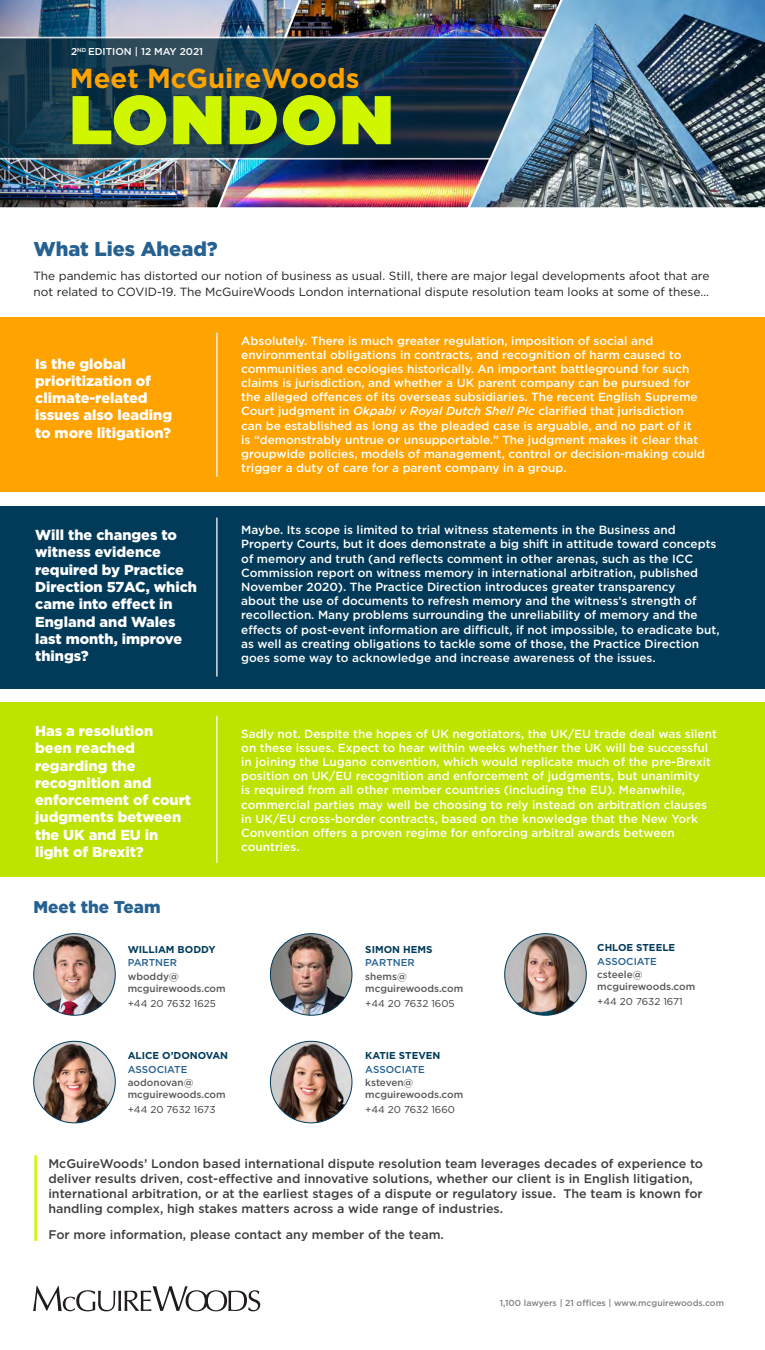
<style>
.page{position:relative;width:765px;height:1350px;background:#fff}
.page>*{position:absolute;margin:0;border:0;box-sizing:border-box;transform-origin:0 0}
.t1{font:900 68.75px "Gotham";letter-spacing:.04em;color:#d1f700}
.t2{font:700 27.5px "Gotham";color:#ffa300}
.t3{font:900 20px "Gotham";color:#266191}
.t4{font:900 17px "Gotham";color:#266191}
.t5{font:900 14.5px/17.4px "Gotham";color:#fff}
.t6{font:500 12.5px/15px "Gotham";color:#3e3e3f}
.t7{font:11.88px/16.2px "Gotham";color:#231f20}
.t8{font:500 11.75px/14.1px "Gotham";color:#fff}
.t9{font:500 10px "Gotham";color:#57585a}
.t10{font:10px "Gotham";color:#3e3e3f}
.t11{font:700 10px "Gotham";color:#023b5a}
.t12{font:500 10px "Gotham";color:#266191}
.t13{font:500 10px "Gotham";color:#fff}
.t14{font:500 8.75px "Gotham";color:#808285}
.s1{font-style:italic}
</style>
<div class="page">
<svg style="left:33px;top:1286px;width:227px;height:25px"></svg>
<div style="left:0;top:317px;width:765px;height:175px;background:#ffa300"></div>
<div style="left:0;top:506px;width:765px;height:182px;background:#023b5a"></div>
<div style="left:0;top:702px;width:765px;height:175px;background:#bde300"></div>
<img style="left:599px;top:0;width:166px;height:208px">
<img style="left:333px;top:0;width:266px;height:208px">
<img style="left:0;top:0;width:333px;height:208px">
<svg style="left:0;top:36px;width:546px;height:124px"></svg>
<hr style="left:216px;top:333px;width:2px;height:144px;background:#fff">
<hr style="left:216px;top:518px;width:2px;height:159px;background:#fff">
<hr style="left:216px;top:716px;width:2px;height:147px;background:#fff">
<img style="left:34px;top:934px;width:81px;height:81px;border-radius:41px">
<div style="left:33px;top:933px;width:83px;height:83px;border:1px solid #023b5a;border-radius:50%"></div>
<img style="left:270px;top:934px;width:82px;height:81px;border-radius:41px">
<div style="left:270px;top:933px;width:82px;height:83px;border:1px solid #023b5a;border-radius:50%"></div>
<img style="left:505px;top:934px;width:81px;height:81px;border-radius:41px">
<div style="left:504px;top:933px;width:83px;height:83px;border:1px solid #023b5a;border-radius:50%"></div>
<img style="left:270px;top:1041px;width:82px;height:82px;border-radius:41px">
<div style="left:270px;top:1041px;width:82px;height:82px;border:1px solid #023b5a;border-radius:50%"></div>
<img style="left:34px;top:1041px;width:81px;height:82px;border-radius:41px">
<div style="left:33px;top:1041px;width:83px;height:82px;border:1px solid #023b5a;border-radius:50%"></div>
<hr style="left:34px;top:1155px;width:3px;height:86px;background:#d1f700">
<p class="t13" style="left:71px;top:45px;width:134px">2<sup>ND</sup> EDITION | 12 MAY 2021</p>
<p class="t2" style="left:70px;top:60px;width:291px">Meet McGuireWoods</p>
<p class="t1" style="left:70px;top:71px;width:325px">LONDON</p>
<p class="t3" style="left:33px;top:235px;width:186px">What Lies Ahead?</p>
<p class="t7" style="left:33px;top:267px;width:678px">The pandemic has distorted our notion of business as usual. Still, there are major legal developments afoot that are not related to COVID-19. The McGuireWoods London international dispute resolution team looks at some of these…</p>
<p class="t5" style="left:35px;top:355px;width:139px">Is the global prioritization of climate-related issues also leading to more litigation?</p>
<p class="t5" style="left:35px;top:526px;width:163px">Will the changes to witness evidence required by Practice<br>Direction 57AC, which came into effect in<br>England and Wales last month, improve things?</p>
<p class="t8" style="left:241px;top:333px;width:465px">Absolutely. There is much greater regulation, imposition of social and environmental obligations in contracts, and recognition of harm caused to communities and ecologies historically. An important battleground for such claims is jurisdiction, and whether a UK parent company can be pursued for the alleged offences of its overseas subsidiaries. The recent English Supreme Court judgment in <span class="s1">Okpabi v Royal Dutch Shell Plc</span> clarified that jurisdiction can be established as long as the pleaded case is arguable, and no part of it<br>is “demonstrably untrue or unsupportable.” The judgment makes it clear that groupwide policies, models of management, control or decision-making could trigger a duty of care for a parent company in a group.</p>
<p class="t8" style="left:241px;top:523px;width:480px">Maybe. Its scope is limited to trial witness statements in the Business and Property Courts, but it does demonstrate a big shift in attitude toward concepts of memory and truth (and reflects comment in other arenas, such as the ICC Commission report on witness memory in international arbitration, published November 2020). The Practice Direction introduces greater transparency<br>about the use of documents to refresh memory and the witness’s strength of recollection. Many problems surrounding the unreliability of memory and the effects of post-event information are difficult, if not impossible, to eradicate but, as well as creating obligations to tackle some of those, the Practice Direction goes some way to acknowledge and increase awareness of the issues.</p>
<p class="t5" style="left:35px;top:722px;width:157px">Has a resolution been reached regarding the recognition and enforcement of court judgments between the UK and EU in light of Brexit?</p>
<p class="t4" style="left:33px;top:895px;width:129px">Meet the Team</p>
<p class="t11" style="left:128px;top:942px;width:89px">WILLIAM BODDY</p>
<p class="t12" style="left:128px;top:956px;width:51px">PARTNER</p>
<p class="t9" style="left:128px;top:970px;width:53px">wboddy@</p>
<p class="t9" style="left:128px;top:982px;width:99px">mcguirewoods.com</p>
<p class="t10" style="left:128px;top:997px;width:90px">+44 20 7632 1625</p>
<p class="t8" style="left:241px;top:726px;width:477px">Sadly not. Despite the hopes of UK negotiators, the UK/EU trade deal was silent on these issues. Expect to hear within weeks whether the UK will be successful in joining the Lugano convention, which would replicate much of the pre-Brexit position on UK/EU recognition and enforcement of judgments, but unanimity<br>is required from all other member countries (including the EU). Meanwhile, commercial parties may well be choosing to rely instead on arbitration clauses in UK/EU cross-border contracts, based on the knowledge that the New York Convention offers a proven regime for enforcing arbitral awards between countries.</p>
<p class="t11" style="left:365px;top:943px;width:69px">SIMON HEMS</p>
<p class="t12" style="left:365px;top:956px;width:51px">PARTNER</p>
<p class="t9" style="left:365px;top:970px;width:43px">shems@</p>
<p class="t9" style="left:365px;top:982px;width:99px">mcguirewoods.com</p>
<p class="t10" style="left:365px;top:997px;width:91px">+44 20 7632 1605</p>
<p class="t11" style="left:597px;top:941px;width:79px">CHLOE STEELE</p>
<p class="t12" style="left:597px;top:955px;width:61px">ASSOCIATE</p>
<p class="t9" style="left:597px;top:968px;width:47px">csteele@</p>
<p class="t9" style="left:597px;top:980px;width:99px">mcguirewoods.com</p>
<p class="t10" style="left:597px;top:995px;width:87px">+44 20 7632 1671</p>
<p class="t11" style="left:128px;top:1049px;width:102px">ALICE O’DONOVAN</p>
<p class="t12" style="left:128px;top:1062px;width:61px">ASSOCIATE</p>
<p class="t9" style="left:128px;top:1076px;width:67px">aodonovan@</p>
<p class="t9" style="left:128px;top:1088px;width:99px">mcguirewoods.com</p>
<p class="t10" style="left:128px;top:1103px;width:89px">+44 20 7632 1673</p>
<p class="t11" style="left:365px;top:1049px;width:77px">KATIE STEVEN</p>
<p class="t12" style="left:365px;top:1062px;width:61px">ASSOCIATE</p>
<p class="t9" style="left:365px;top:1076px;width:50px">ksteven@</p>
<p class="t9" style="left:365px;top:1088px;width:99px">mcguirewoods.com</p>
<p class="t10" style="left:365px;top:1103px;width:91px">+44 20 7632 1660</p>
<p class="t6" style="left:48px;top:1156px;width:656px">McGuireWoods’ London based international dispute resolution team leverages decades of experience to deliver results driven, cost-effective and innovative solutions, whether our client is in English litigation, international arbitration, or at the earliest stages of a dispute or regulatory issue. The team is known for handling complex, high stakes matters across a wide range of industries.</p>
<p class="t6" style="left:48px;top:1227px;width:397px">For more information, please contact any member of the team.</p>
<p class="t14" style="left:500px;top:1297px;width:226px">1,100 lawyers | 21 offices | www.mcguirewoods.com</p>
</div>
